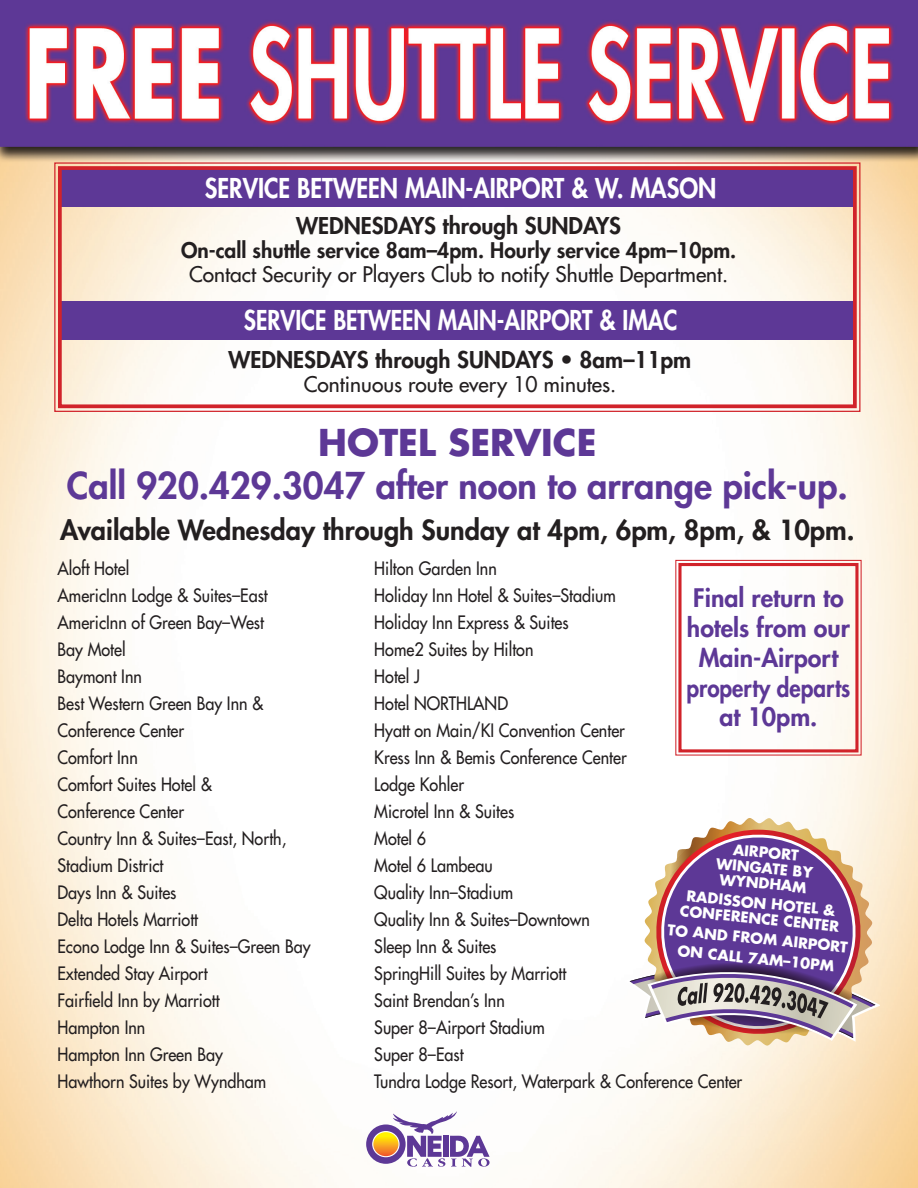
<style>
.page{position:relative;width:918px;height:1188px;background:#fff}
.page>*{position:absolute;margin:0;border:0;box-sizing:border-box;transform-origin:0 0}
.t1{font:800 36px "Futura Std";color:#5d3896}
.t2{font:700 36px "Futura Std";color:#5d3896}
.t3{font:800 27px "Futura Std";color:#231f20}
.t4{font:800 26.7px "Futura Std";color:#fff;scale:.9 1}
.t5{font:800 26.7px "Futura Std";color:#fff;scale:.87 1}
.t6{font:800 24.9px/29.8px "Futura Std";color:#5d3896;text-align:center}
.t7{font:800 22.5px "Futura Std";color:#231f20}
.t8{font:500 21px/24px "Futura Std";color:#231f20;text-align:center}
.t9{font:500 18px/27px "Futura Std";color:#231f20;scale:.9 1}
.t10{font:700 14.55px/15.5px "Futura Std";color:#fff;text-align:center}
.s1{font-weight:800}
</style>
<div class="page">
<img style="left:0;top:0;width:918px;height:1188px">
<svg style="left:675px;top:559px;width:187px;height:197px"></svg>
<div style="left:678px;top:563px;width:181px;height:189px;border:3px solid #d1232a"></div>
<svg style="left:644px;top:818px;width:228px;height:228px"></svg>
<svg style="left:624px;top:830px;width:257px;height:212px"></svg>
<svg style="left:54px;top:162px;width:807px;height:251px"></svg>
<div style="left:58px;top:166px;width:799px;height:242px;border:4px solid #d1232a"></div>
<div style="left:366px;top:1124px;width:40px;height:40px;background:#5d3896;border-radius:50%"></div>
<svg style="left:372px;top:1111px;width:118px;height:56px"></svg>
<p class="t4" style="left:205px;top:171px;width:570px">SERVICE BETWEEN MAIN-AIRPORT &amp; W. MASON</p>
<p class="t7" style="left:296px;top:211px;width:326px">WEDNESDAYS through SUNDAYS</p>
<p class="t8" style="left:181px;top:238px;width:557px"><span class="s1">On-call shuttle service 8am–4pm. Hourly service 4pm–10pm.<br></span>Contact Security or Players Club to notify Shuttle Department.</p>
<p class="t5" style="left:244px;top:303px;width:500px">SERVICE BETWEEN MAIN-AIRPORT &amp; IMAC</p>
<p class="t7" style="left:229px;top:345px;width:464px">WEDNESDAYS through SUNDAYS • 8am–11pm</p>
<p class="t8" style="left:304px;top:372px;width:314px">Continuous route every 10 minutes.</p>
<p class="t2" style="left:318px;top:418px;width:280px">HOTEL SERVICE</p>
<p class="t1" style="left:67px;top:463px;width:783px">Call 920.429.3047 after noon to arrange pick-up.</p>
<p class="t3" style="left:60px;top:513px;width:796px">Available Wednesday through Sunday at 4pm, 6pm, 8pm, &amp; 10pm.</p>
<p class="t6" style="left:687px;top:583px;width:165px">Final return to hotels from our<br>Main-Airport property departs at 10pm.</p>
<p class="t9" style="left:58px;top:555px;width:81px">Aloft Hotel</p>
<p class="t9" style="left:58px;top:582px;width:235px">AmericInn Lodge &amp; Suites–East</p>
<p class="t9" style="left:58px;top:609px;width:231px">AmericInn of Green Bay–West</p>
<p class="t9" style="left:58px;top:636px;width:77px">Bay Motel</p>
<p class="t9" style="left:58px;top:663px;width:95px">Baymont Inn</p>
<p class="t9" style="left:58px;top:690px;width:230px">Best Western Green Bay Inn &amp;<br>Conference Center<br>Comfort Inn</p>
<p class="t9" style="left:58px;top:771px;width:173px">Comfort Suites Hotel &amp;<br>Conference Center</p>
<p class="t9" style="left:58px;top:825px;width:256px">Country Inn &amp; Suites–East, North,<br>Stadium District</p>
<p class="t9" style="left:58px;top:879px;width:158px">Days Inn &amp; Suites<br>Delta Hotels Marriott</p>
<p class="t9" style="left:58px;top:933px;width:283px">Econo Lodge Inn &amp; Suites–Green Bay</p>
<p class="t9" style="left:58px;top:960px;width:168px">Extended Stay Airport</p>
<p class="t9" style="left:58px;top:987px;width:182px">Fairfield Inn by Marriott</p>
<p class="t9" style="left:58px;top:1014px;width:185px">Hampton Inn<br>Hampton Inn Green Bay</p>
<p class="t9" style="left:58px;top:1068px;width:234px">Hawthorn Suites by Wyndham</p>
<p class="t9" style="left:374px;top:555px;width:138px">Hilton Garden Inn</p>
<p class="t9" style="left:374px;top:582px;width:270px">Holiday Inn Hotel &amp; Suites–Stadium</p>
<p class="t9" style="left:374px;top:609px;width:218px">Holiday Inn Express &amp; Suites</p>
<p class="t9" style="left:374px;top:636px;width:178px">Home2 Suites by Hilton</p>
<p class="t9" style="left:374px;top:663px;width:52px">Hotel J</p>
<p class="t9" style="left:374px;top:690px;width:150px">Hotel NORTHLAND</p>
<p class="t9" style="left:374px;top:717px;width:280px">Hyatt on Main/KI Convention Center</p>
<p class="t9" style="left:374px;top:744px;width:282px">Kress Inn &amp; Bemis Conference Center<br>Lodge Kohler</p>
<p class="t9" style="left:374px;top:798px;width:157px">Microtel Inn &amp; Suites</p>
<p class="t9" style="left:374px;top:825px;width:59px">Motel 6</p>
<p class="t9" style="left:374px;top:852px;width:133px">Motel 6 Lambeau</p>
<p class="t9" style="left:374px;top:879px;width:156px">Quality Inn–Stadium</p>
<p class="t9" style="left:374px;top:906px;width:241px">Quality Inn &amp; Suites–Downtown</p>
<p class="t9" style="left:374px;top:933px;width:137px">Sleep Inn &amp; Suites</p>
<p class="t9" style="left:374px;top:960px;width:215px">SpringHill Suites by Marriott</p>
<p class="t9" style="left:374px;top:987px;width:147px">Saint Brendan’s Inn</p>
<p class="t9" style="left:374px;top:1014px;width:191px">Super 8–Airport Stadium<br>Super 8–East</p>
<p class="t9" style="left:374px;top:1068px;width:410px">Tundra Lodge Resort, Waterpark &amp; Conference Center</p>
<p class="t10" style="left:718px;top:840px;width:99px;rotate:5deg">AIRPORT<br>WINGATE BY<br>WYNDHAM</p>
<p class="t10" style="left:682px;top:888px;width:161px;rotate:5deg">RADISSON HOTEL &amp;<br>CONFERENCE CENTER</p>
<p class="t10" style="left:668px;top:920px;width:183px;line-height:19.8px;rotate:5deg">TO AND FROM AIRPORT<br>ON CALL 7AM–10PM</p>
</div>
